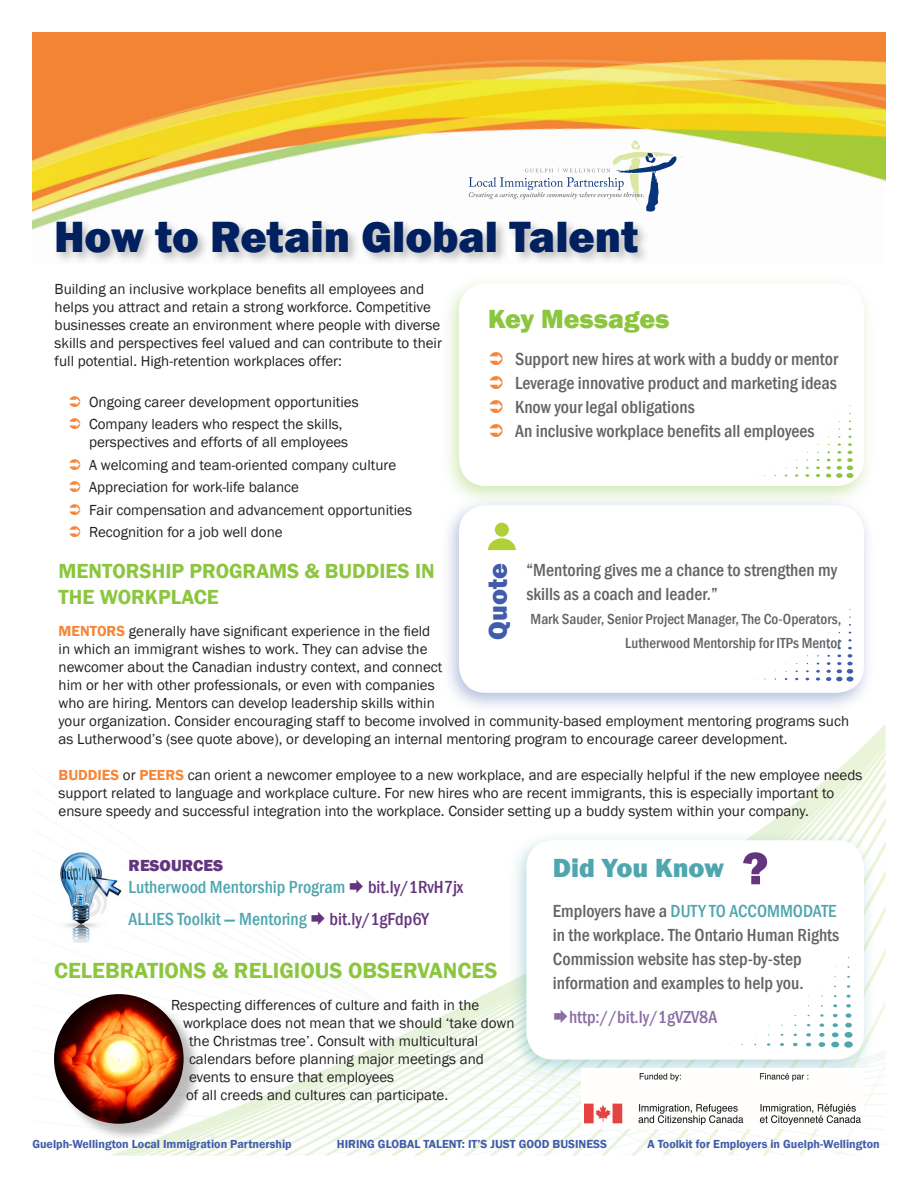
<style>
.page{position:relative;width:918px;height:1188px;background:#fff}
.page>*{position:absolute;margin:0;border:0;box-sizing:border-box;transform-origin:0 0}
.t1{font:800 45px "Franklin Gothic";color:#00205f}
.t2{font:800 27px "Franklin Gothic";color:#8bc63e}
.t3{font:800 27px "Franklin Gothic";color:#4fa6af}
.t4{font:800 27px "Franklin Gothic";color:#415caa}
.t5{font:600 22.5px "Franklin Gothic";color:#8bc63e}
.t6{font:600 21px/25.2px "Franklin Gothic";color:#8bc63e}
.t7{font:500 condensed 18px/24px "Franklin Gothic";color:#636366}
.t8{font:500 condensed 18px "Franklin Gothic";color:#4fa6af}
.t9{font:500 condensed 18px "Franklin Gothic";color:#64357f}
.t10{font:500 condensed 18px "Franklin Gothic";color:#8a6da3}
.t11{font:800 16.5px "Franklin Gothic";color:#64357f}
.t12{font:15px/18px "Franklin Gothic";color:#231f20}
.t13{font:500 condensed 15px "Franklin Gothic";color:#636366}
.t14{font:600 12px "Franklin Gothic";color:#415caa}
.s1{font-weight:600;color:#f58637}
.s2{font-weight:600}
.s3{color:#4fa6af}
</style>
<div class="page">
<svg style="left:343px;top:724px;width:543px;height:365px"></svg>
<svg style="left:54px;top:768px;width:403px;height:309px"></svg>
<img style="left:355px;top:1066px;width:153px;height:11px">
<img style="left:383px;top:1025px;width:80px;height:23px">
<img style="left:32px;top:32px;width:854px;height:198px">
<div style="left:53px;top:218px;width:597px;height:47px;background:#231f20;opacity:.3"></div>
<svg style="left:469px;top:140px;width:215px;height:72px"></svg>
<div style="left:440px;top:274px;width:436px;height:233px;background:#8bc63e;opacity:.4"></div>
<div style="left:459px;top:284px;width:405px;height:202px;background:#fff;border-radius:27px"></div>
<svg style="left:795px;top:467px;width:3px;height:10px"></svg>
<svg style="left:806px;top:467px;width:3px;height:10px"></svg>
<svg style="left:816px;top:459px;width:4px;height:18px"></svg>
<svg style="left:826px;top:436px;width:27px;height:42px"></svg>
<img style="left:59px;top:853px;width:63px;height:90px">
<div style="left:508px;top:831px;width:368px;height:249px;background:#4fa6af;opacity:.4"></div>
<div style="left:527px;top:840px;width:337px;height:220px;background:#fff;border-radius:27px"></div>
<svg style="left:780px;top:1043px;width:4px;height:3px"></svg>
<svg style="left:793px;top:888px;width:93px;height:268px"></svg>
<div style="left:831px;top:1042px;width:8px;height:5px;background:#4fa6af;border-radius:50%"></div>
<div style="left:844px;top:1041px;width:9px;height:7px;background:#4fa6af;border-radius:50%"></div>
<svg style="left:743px;top:852px;width:24px;height:32px"></svg>
<div style="left:56px;top:996px;width:146px;height:146px;background:#231f20;opacity:.3"></div>
<img style="left:54px;top:994px;width:130px;height:130px;border-radius:65px">
<div style="left:440px;top:496px;width:436px;height:218px;background:#415caa;opacity:.4"></div>
<div style="left:459px;top:505px;width:405px;height:188px;background:#fff;border-radius:27px"></div>
<svg style="left:488px;top:538px;width:28px;height:12px"></svg>
<div style="left:495px;top:523px;width:14px;height:14px;background:#b0d136;border-radius:50%"></div>
<svg style="left:848px;top:632px;width:4px;height:9px"></svg>
<svg style="left:816px;top:663px;width:4px;height:18px"></svg>
<svg style="left:826px;top:647px;width:27px;height:35px"></svg>
<div style="left:581px;top:1068px;width:283px;height:61px;background:#fff"></div>
<img style="left:584px;top:1074px;width:276px;height:50px">
<svg style="left:350px;top:880px;width:13px;height:13px"></svg>
<svg style="left:312px;top:912px;width:13px;height:13px"></svg>
<p class="t1" style="left:54px;top:208px;width:586px">How to Retain Global Talent</p>
<p class="t12" style="left:55px;top:280px;width:389px">Building an inclusive workplace benefits all employees and helps you attract and retain a strong workforce. Competitive businesses create an environment where people with diverse skills and perspectives feel valued and can contribute to their full potential. High-retention workplaces offer:</p>
<p class="t12" style="left:89px;top:393px;width:271px">Ongoing career development opportunities</p>
<p class="t12" style="left:89px;top:415px;width:261px">Company leaders who respect the skills, perspectives and efforts of all employees</p>
<p class="t12" style="left:89px;top:456px;width:309px">A welcoming and team-oriented company culture</p>
<p class="t12" style="left:89px;top:478px;width:211px">Appreciation for work-life balance</p>
<p class="t12" style="left:89px;top:501px;width:324px">Fair compensation and advancement opportunities</p>
<p class="t12" style="left:89px;top:523px;width:195px">Recognition for a job well done</p>
<p class="t2" style="left:488px;top:301px;width:183px">Key Messages</p>
<p class="t7" style="left:515px;top:347px;width:324px">Support new hires at work with a buddy or mentor</p>
<p class="t7" style="left:515px;top:371px;width:323px">Leverage innovative product and marketing ideas</p>
<p class="t7" style="left:515px;top:395px;width:181px">Know your legal obligations</p>
<p class="t7" style="left:515px;top:419px;width:301px">An inclusive workplace benefits all employees</p>
<p class="t4" style="left:480px;top:640px;width:78px;rotate:-90deg">Quote</p>
<p class="t7" style="left:526px;top:558px;width:312px">“Mentoring gives me a chance to strengthen my skills as a coach and leader.”</p>
<p class="t6" style="left:59px;top:559px;width:378px">MENTORSHIP PROGRAMS &amp; BUDDIES IN<br>THE WORKPLACE</p>
<p class="t12" style="left:59px;top:622px;width:792px"><span class="s1">MENTORS</span> generally have significant experience in the field<br>in which an immigrant wishes to work. They can advise the<br>newcomer about the Canadian industry context, and connect<br>him or her with other professionals, or even with companies<br>who are hiring. Mentors can develop leadership skills within<br>your organization. Consider encouraging staff to become involved in community-based employment mentoring programs such as Lutherwood’s (see quote above), or developing an internal mentoring program to encourage career development.</p>
<p class="t12" style="left:59px;top:766px;width:805px"><span class="s1">BUDDIES</span> or <span class="s1">PEERS</span> can orient a newcomer employee to a new workplace, and are especially helpful if the new employee needs support related to language and workplace culture. For new hires who are recent immigrants, this is especially important to ensure speedy and successful integration into the workplace. Consider setting up a buddy system within your company.</p>
<p class="t13" style="left:531px;top:609px;width:312px">Mark Sauder, Senior Project Manager, The Co-Operators,</p>
<p class="t13" style="left:625px;top:633px;width:217px">Lutherwood Mentorship for ITPs Mentor</p>
<p class="t11" style="left:129px;top:855px;width:96px">RESOURCES</p>
<p class="t8" style="left:129px;top:875px;width:218px">Lutherwood Mentorship Program</p>
<p class="t9" style="left:368px;top:875px;width:97px">bit.ly/1RvH7jx</p>
<p class="t8" style="left:129px;top:907px;width:180px">ALLIES Toolkit <span class="s2">―</span> Mentoring</p>
<p class="t9" style="left:330px;top:907px;width:101px">bit.ly/1gFdp6Y</p>
<p class="t5" style="left:54px;top:957px;width:445px">CELEBRATIONS &amp; RELIGIOUS OBSERVANCES</p>
<p class="t12" style="left:171px;top:997px;width:310px">Respecting differences of culture and faith in the</p>
<p class="t12" style="left:183px;top:1015px;width:333px">workplace does not mean that we should ‘take down</p>
<p class="t12" style="left:189px;top:1033px;width:291px">the Christmas tree’. Consult with multicultural</p>
<p class="t12" style="left:189px;top:1051px;width:296px">calendars before planning major meetings and</p>
<p class="t12" style="left:189px;top:1069px;width:207px">events to ensure that employees</p>
<p class="t12" style="left:186px;top:1087px;width:264px">of all creeds and cultures can participate.</p>
<p class="t3" style="left:553px;top:851px;width:173px">Did You Know</p>
<p class="t7" style="left:553px;top:898px;width:288px">Employers have a <span class="s3">DUTY TO ACCOMMODATE </span>in the workplace. The Ontario Human Rights Commission website has step-by-step information and examples to help you.</p>
<p class="t10" style="left:569px;top:1006px;width:150px">http://bit.ly/1gVZV8A</p>
<p class="t14" style="left:32px;top:1137px;width:261px">Guelph-Wellington Local Immigration Partnership</p>
<p class="t14" style="left:337px;top:1137px;width:272px">HIRING GLOBAL TALENT: IT’S JUST GOOD BUSINESS</p>
<p class="t14" style="left:647px;top:1137px;width:234px">A Toolkit for Employers in Guelph-Wellington</p>
</div>
